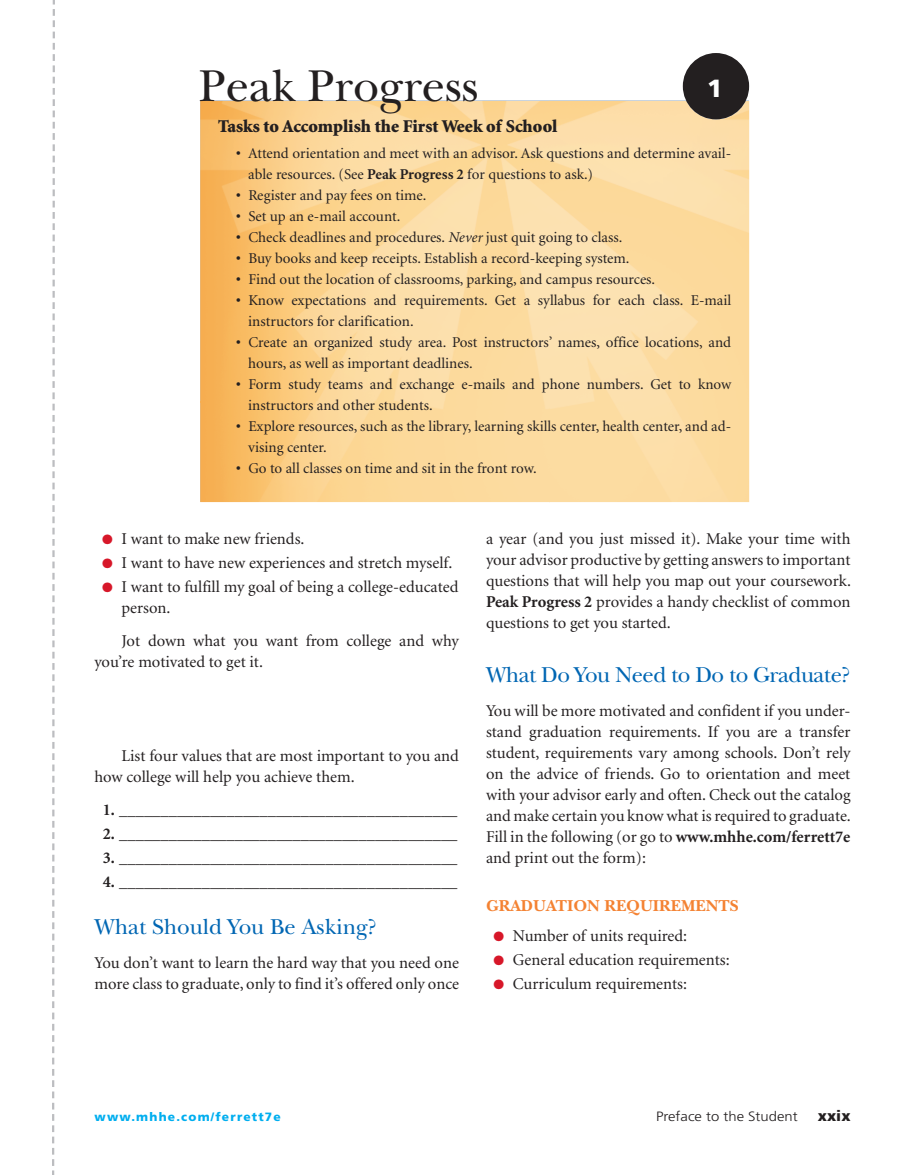
<style>
.page{position:relative;width:918px;height:1175px;background:#fff}
.page>*{position:absolute;margin:0;border:0;box-sizing:border-box;transform-origin:0 0}
.t1{font:46.5px "New Baskerville";color:#231f20}
.t2{font:900 24.75px "Frutiger";color:#fff}
.t3{font:22.5px "New Baskerville";letter-spacing:-.02em;color:#0166b3}
.t4{font:22.5px "New Baskerville";color:#0166b3}
.t5{font:900 18px "Minion";color:#231f20}
.t6{font:16.5px/21px "Minion";color:#231f20}
.t7{font:700 16.5px "New Baskerville";color:#f48232}
.t8{font:15px/21px "Minion";color:#231f20}
.t9{font:900 15px "Frutiger";color:#231f20}
.t10{font:300 13.5px "Frutiger";color:#231f20;scale:1.1 1}
.t11{font:900 12px "Frutiger";letter-spacing:.1em;color:#00aeef}
.s1{font-weight:700}
.s2{font-style:italic}
.s3{color:#d71729}
</style>
<div class="page">
<svg style="left:52px;top:0;width:3px;height:1175px"></svg>
<img style="left:200px;top:101px;width:549px;height:401px">
<div style="left:683px;top:53px;width:66px;height:66px;background:#231f20;border-radius:50%"></div>
<h1 class="t1" style="left:199px;top:69px;width:281px">Peak Progress</h1>
<h2 class="t2" style="left:707px;top:78px;width:17px">1</h2>
<p class="t5" style="left:218px;top:120px;width:341px">Tasks to Accomplish the First Week of School</p>
<p class="t8" style="left:248px;top:144px;width:485px;text-indent:-12px"><span class="s1">•</span> Attend orientation and meet with an advisor. Ask questions and determine avail&shy;able resources. (See <span class="s1">Peak Progress 2</span> for questions to ask.)</p>
<p class="t8" style="left:236px;top:186px;width:192px"><span class="s1">•</span> Register and pay fees on time.</p>
<p class="t8" style="left:236px;top:207px;width:166px"><span class="s1">•</span> Set up an e-mail account.</p>
<p class="t8" style="left:236px;top:228px;width:388px"><span class="s1">•</span> Check deadlines and procedures. <span class="s2">Never</span> just quit going to class.</p>
<p class="t8" style="left:236px;top:249px;width:395px"><span class="s1">•</span> Buy books and keep receipts. Establish a record-keeping system.</p>
<p class="t8" style="left:236px;top:270px;width:421px"><span class="s1">•</span> Find out the location of classrooms, parking, and campus resources.</p>
<p class="t8" style="left:248px;top:291px;width:484px;text-indent:-12px"><span class="s1">•</span> Know expectations and requirements. Get a syllabus for each class. E-mail instructors for clarification.</p>
<p class="t8" style="left:248px;top:333px;width:485px;text-indent:-12px"><span class="s1">•</span> Create an organized study area. Post instructors’ names, office locations, and hours, as well as important deadlines.</p>
<p class="t8" style="left:248px;top:375px;width:485px;text-indent:-12px"><span class="s1">•</span> Form study teams and exchange e-mails and phone numbers. Get to know instructors and other students.</p>
<p class="t8" style="left:248px;top:417px;width:484px;text-indent:-12px"><span class="s1">•</span> Explore resources, such as the library, learning skills center, health center, and ad&shy;vising center.</p>
<p class="t8" style="left:236px;top:459px;width:302px"><span class="s1">•</span> Go to all classes on time and sit in the front row.</p>
<p class="t6" style="left:102px;top:529px;width:204px"><span class="s3">●</span> I want to make new friends.</p>
<p class="t6" style="left:102px;top:553px;width:352px"><span class="s3">●</span> I want to have new experiences and stretch myself.</p>
<p class="t6" style="left:121px;top:577px;width:338px;text-indent:-19px"><span class="s3">●</span> I want to fulfill my goal of being a college-educated person.</p>
<p class="t6" style="left:94px;top:631px;width:366px;text-indent:27px">Jot down what you want from college and why you’re motivated to get it.</p>
<p class="t6" style="left:94px;top:746px;width:366px;text-indent:27px">List four values that are most important to you and how college will help you achieve them.</p>
<p class="t6" style="left:103px;top:800px;width:356px"><span class="s1">1.</span> _________________________________________</p>
<p class="t6" style="left:103px;top:824px;width:356px"><span class="s1">2.</span> _________________________________________</p>
<p class="t6" style="left:103px;top:848px;width:356px"><span class="s1">3.</span> _________________________________________</p>
<p class="t6" style="left:103px;top:872px;width:356px"><span class="s1">4.</span> _________________________________________</p>
<h3 class="t4" style="left:94px;top:918px;width:284px">What Should You Be Asking?</h3>
<p class="t6" style="left:94px;top:953px;width:366px">You don’t want to learn the hard way that you need one more class to graduate, only to find it’s offered only once</p>
<p class="t6" style="left:486px;top:529px;width:366px;text-align:justify">a year (and you just missed it). Make your time with your advisor productive by getting answers to important questions that will help you map out your coursework.<br><span class="s1">Peak Progress 2</span> provides a handy checklist of common questions to get you started.</p>
<h3 class="t3" style="left:486px;top:666px;width:366px">What Do You Need to Do to Graduate?</h3>
<p class="t6" style="left:486px;top:701px;width:366px;text-align:justify">You will be more motivated and confident if you under&shy;stand graduation requirements. If you are a transfer student, requirements vary among schools. Don’t rely on the advice of friends. Go to orientation and meet with your advisor early and often. Check out the catalog and make certain you know what is required to graduate.<br>Fill in the following (or go to <span class="s1">www.mhhe.com/ferrett7e </span>and print out the form):</p>
<p class="t7" style="left:486px;top:900px;width:254px">GRADUATION REQUIREMENTS</p>
<p class="t6" style="left:494px;top:926px;width:195px"><span class="s3">●</span> Number of units required:</p>
<p class="t6" style="left:494px;top:950px;width:238px"><span class="s3">●</span> General education requirements:</p>
<p class="t6" style="left:494px;top:974px;width:195px"><span class="s3">●</span> Curriculum requirements:</p>
<p class="t11" style="left:94px;top:1112px;width:188px">www.mhhe.com/ferrett7e</p>
<p class="t10" style="left:656px;top:1111px;width:130px">Preface to the Student</p>
<p class="t9" style="left:818px;top:1110px;width:34px">xxix</p>
</div>
